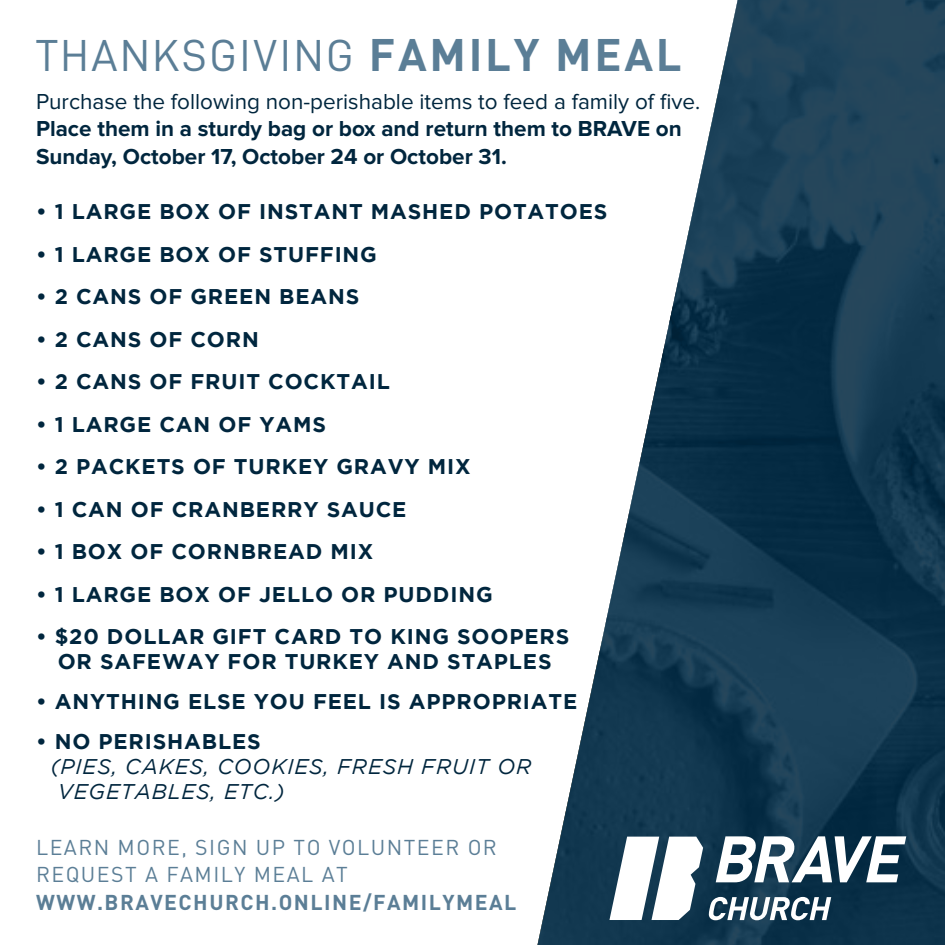
<style>
.page{position:relative;width:945px;height:945px;background:#fff}
.page>*{position:absolute;margin:0;border:0;box-sizing:border-box;transform-origin:0 0}
.t1{font:45px "D DIN";letter-spacing:.06em;color:#5b7e96}
.t2{font:700 22.5px/27.5px "Proxima Nova";color:#00263e}
.t3{font:22.5px "Proxima Nova";color:#00263e}
.t4{font:700 21.25px/25px "Gotham";letter-spacing:.04em;color:#00263e;text-align:center}
.t5{font:21.25px/27.5px "DIN";letter-spacing:.07em;color:#5b7e96}
.t6{font:italic 21.25px/25px "Gotham";letter-spacing:.04em;color:#00263e}
.t7{font:700 21.25px "DIN";letter-spacing:.07em;color:#5b7e96}
.s1{font-family:"DIN";font-weight:700}
</style>
<div class="page">
<svg style="left:537px;top:0;width:408px;height:945px"></svg>
<svg style="left:609px;top:837px;width:94px;height:83px"></svg>
<svg style="left:716px;top:836px;width:190px;height:46px"></svg>
<svg style="left:709px;top:897px;width:122px;height:23px"></svg>
<h1 class="t1" style="left:36px;top:31px;width:647px">THANKSGIVING <span class="s1">FAMILY MEAL</span></h1>
<p class="t3" style="left:36px;top:88px;width:666px">Purchase the following non-perishable items to feed a family of five.</p>
<p class="t2" style="left:36px;top:115px;width:647px">Place them in a sturdy bag or box and return them to BRAVE on<br>Sunday, October 17, October 24 or October 31.</p>
<p class="t4" style="left:36px;top:199px;width:573px">• 1 LARGE BOX OF INSTANT MASHED POTATOES</p>
<p class="t4" style="left:36px;top:241px;width:342px">• 1 LARGE BOX OF STUFFING</p>
<p class="t4" style="left:36px;top:284px;width:325px">• 2 CANS OF GREEN BEANS</p>
<p class="t4" style="left:36px;top:326px;width:224px">• 2 CANS OF CORN</p>
<p class="t4" style="left:36px;top:369px;width:355px">• 2 CANS OF FRUIT COCKTAIL</p>
<p class="t4" style="left:36px;top:411px;width:291px">• 1 LARGE CAN OF YAMS</p>
<p class="t4" style="left:36px;top:454px;width:436px">• 2 PACKETS OF TURKEY GRAVY MIX</p>
<p class="t4" style="left:36px;top:496px;width:372px">• 1 CAN OF CRANBERRY SAUCE</p>
<p class="t4" style="left:36px;top:539px;width:339px">• 1 BOX OF CORNBREAD MIX</p>
<p class="t4" style="left:36px;top:581px;width:458px">• 1 LARGE BOX OF JELLO OR PUDDING</p>
<p class="t4" style="left:36px;top:624px;width:535px">• $20 DOLLAR GIFT CARD TO KING SOOPERS<br>OR SAFEWAY FOR TURKEY AND STAPLES</p>
<p class="t4" style="left:36px;top:689px;width:543px">• ANYTHING ELSE YOU FEEL IS APPROPRIATE</p>
<p class="t4" style="left:36px;top:729px;width:226px">• NO PERISHABLES</p>
<p class="t6" style="left:58px;top:754px;width:475px;text-indent:-7px">(PIES, CAKES, COOKIES, FRESH FRUIT OR<br>VEGETABLES, ETC.)</p>
<p class="t5" style="left:36px;top:833px;width:462px">LEARN MORE, SIGN UP TO VOLUNTEER OR<br>REQUEST A FAMILY MEAL AT</p>
<p class="t7" style="left:36px;top:888px;width:482px">WWW.BRAVECHURCH.ONLINE/FAMILYMEAL</p>
</div>
